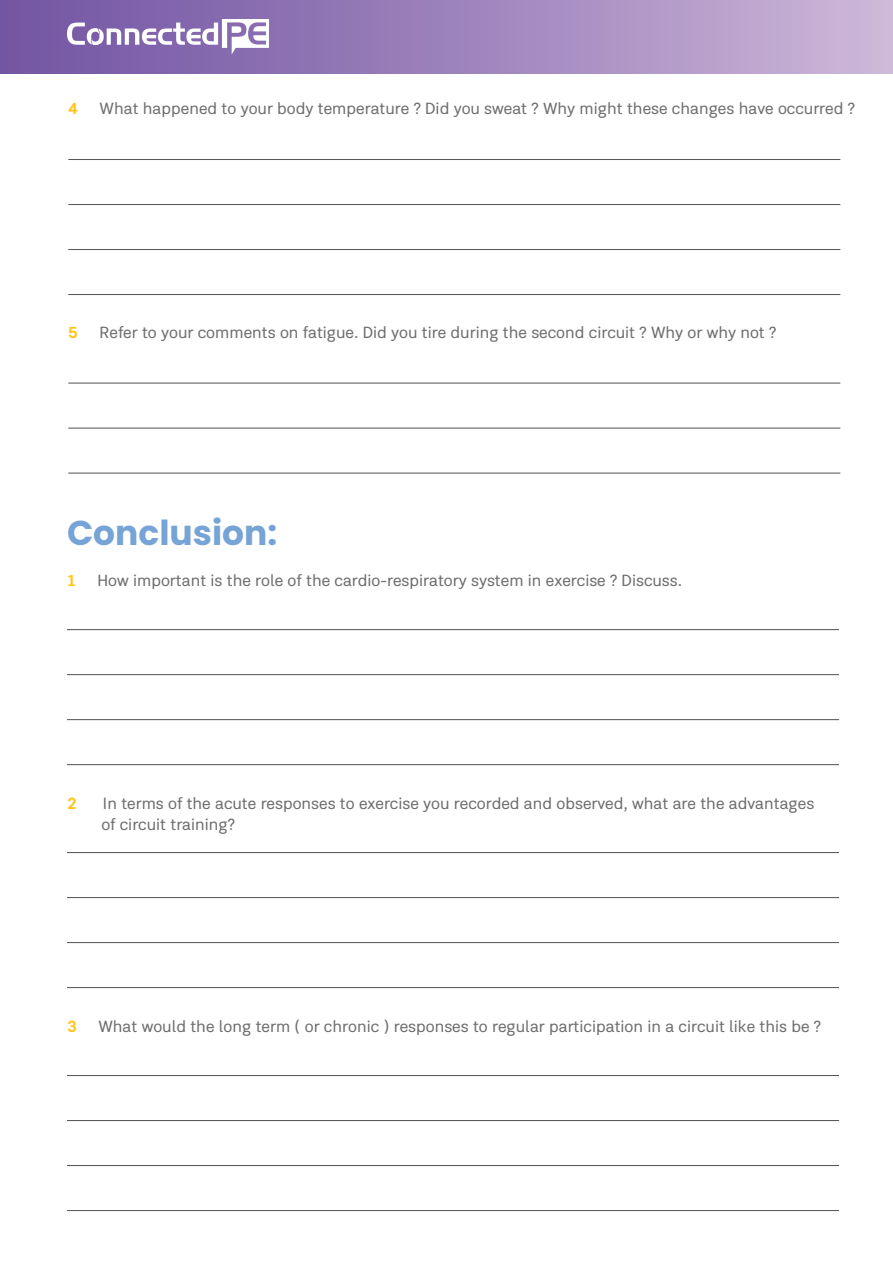
<style>
.page{position:relative;width:893px;height:1263px;background:#fff}
.page>*{position:absolute;margin:0;border:0;box-sizing:border-box;transform-origin:0 0}
.t1{font:700 34.5px "Poppins";color:#77a4d6}
.t2{font:16.5px/21px "Kommon Grotesk";color:#6e6e6f}
.t3{font:700 16.5px "Kommon Grotesk";color:#fec518}
</style>
<div class="page">
<div style="left:0;top:0;width:893px;height:73px;background:linear-gradient(to right,#7052a2,#ccb6d7)"></div>
<img style="left:67px;top:19px;width:202px;height:35px">
<hr style="left:68px;top:159px;width:772px;height:1px;background:#58595b">
<hr style="left:68px;top:204px;width:772px;height:1px;background:#58595b">
<hr style="left:68px;top:249px;width:772px;height:1px;background:#58595b">
<hr style="left:68px;top:294px;width:772px;height:1px;background:#58595b">
<hr style="left:68px;top:383px;width:772px;height:1px;background:#58595b">
<hr style="left:68px;top:428px;width:772px;height:1px;background:#58595b">
<hr style="left:68px;top:473px;width:772px;height:1px;background:#58595b">
<hr style="left:67px;top:629px;width:772px;height:1px;background:#58595b">
<hr style="left:67px;top:674px;width:772px;height:1px;background:#58595b">
<hr style="left:67px;top:719px;width:772px;height:1px;background:#58595b">
<hr style="left:67px;top:764px;width:772px;height:1px;background:#58595b">
<hr style="left:67px;top:852px;width:772px;height:1px;background:#58595b">
<hr style="left:67px;top:897px;width:772px;height:1px;background:#58595b">
<hr style="left:67px;top:942px;width:772px;height:1px;background:#58595b">
<hr style="left:67px;top:987px;width:772px;height:1px;background:#58595b">
<hr style="left:67px;top:1075px;width:772px;height:1px;background:#58595b">
<hr style="left:67px;top:1120px;width:772px;height:1px;background:#58595b">
<hr style="left:67px;top:1165px;width:772px;height:1px;background:#58595b">
<hr style="left:67px;top:1210px;width:772px;height:1px;background:#58595b">
<p class="t3" style="left:68px;top:97px;width:11px">4</p>
<p class="t2" style="left:100px;top:98px;width:757px">What happened to your body temperature ? Did you sweat ? Why might these changes have occurred ?</p>
<p class="t3" style="left:68px;top:320px;width:11px">5</p>
<p class="t2" style="left:100px;top:322px;width:678px">Refer to your comments on fatigue. Did you tire during the second circuit ? Why or why not ?</p>
<h1 class="t1" style="left:67px;top:512px;width:212px">Conclusion:</h1>
<p class="t3" style="left:67px;top:568px;width:11px">1</p>
<p class="t2" style="left:98px;top:569px;width:586px">How important is the role of the cardio-respiratory system in exercise ? Discuss.</p>
<p class="t3" style="left:67px;top:791px;width:11px">2</p>
<p class="t2" style="left:101px;top:792px;width:714px">In terms of the acute responses to exercise you recorded and observed, what are the advantages of circuit training?</p>
<p class="t3" style="left:67px;top:1014px;width:11px">3</p>
<p class="t2" style="left:98px;top:1015px;width:724px">What would the long term ( or chronic ) responses to regular participation in a circuit like this be ?</p>
</div>
